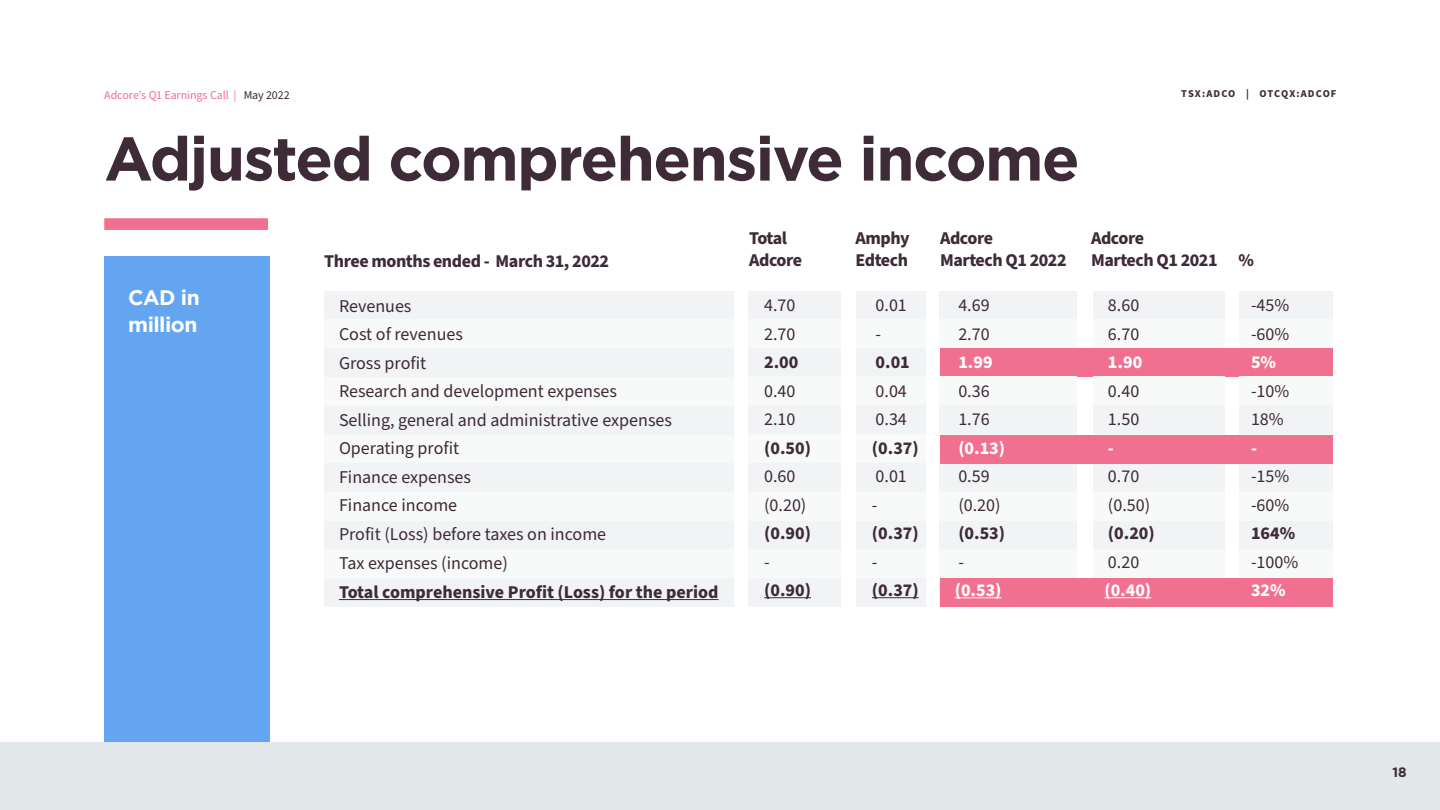
<style>
.page{position:relative;width:1440px;height:810px;background:#fff}
.page>*{position:absolute;margin:0;border:0;box-sizing:border-box;transform-origin:0 0}
.t1{font:700 61.5px "Homepage Baukasten";letter-spacing:-.025em;color:#3e2b38}
.t2{font:700 21px/27px "Homepage Baukasten";letter-spacing:-.025em;color:#fff}
.t3{font:18px/28.5px "Source Sans Pro";color:#3e2b38}
.t4{font:700 18px/21.6px "Source Sans Pro";letter-spacing:-.025em;color:#3e2b38}
.t5{font:700 18px "Source Sans Pro";color:#3e2b38}
.t6{font:700 18px "Source Sans Pro";color:#fff}
.t7{font:700 13.5px "Homepage Baukasten";color:#3e2b38}
.t8{font:12px "Source Sans Pro";letter-spacing:-.01em;color:#f1708f}
.t9{font:700 10.5px "Source Sans Pro";letter-spacing:.095em;color:#3e2b38}
.s1{color:#3e2b38}
</style>
<div class="page">
<div style="left:0;top:742px;width:1440px;height:68px;background:#e2e7e9"></div>
<div style="left:104px;top:218px;width:164px;height:12px;background:#f1708f"></div>
<div style="left:324px;top:291px;width:409px;height:29px;background:#f1f3f4"></div>
<div style="left:324px;top:320px;width:409px;height:28px;background:#f8f9f9"></div>
<div style="left:324px;top:435px;width:409px;height:28px;background:#f8f9f9"></div>
<div style="left:324px;top:348px;width:409px;height:29px;background:#f1f3f4"></div>
<div style="left:324px;top:463px;width:409px;height:29px;background:#f1f3f4"></div>
<div style="left:324px;top:406px;width:409px;height:28px;background:#f1f3f4"></div>
<div style="left:324px;top:521px;width:409px;height:29px;background:#f1f3f4"></div>
<div style="left:324px;top:578px;width:409px;height:29px;background:#f1f3f4"></div>
<div style="left:324px;top:377px;width:409px;height:28px;background:#f8f9f9"></div>
<div style="left:324px;top:492px;width:409px;height:29px;background:#f8f9f9"></div>
<div style="left:324px;top:549px;width:409px;height:29px;background:#f8f9f9"></div>
<div style="left:748px;top:291px;width:93px;height:28px;background:#f1f3f4"></div>
<div style="left:856px;top:291px;width:70px;height:28px;background:#f1f3f4"></div>
<div style="left:748px;top:319px;width:93px;height:29px;background:#f8f9f9"></div>
<div style="left:856px;top:319px;width:70px;height:29px;background:#f8f9f9"></div>
<div style="left:748px;top:435px;width:93px;height:28px;background:#f8f9f9"></div>
<div style="left:856px;top:435px;width:70px;height:28px;background:#f8f9f9"></div>
<div style="left:748px;top:348px;width:93px;height:29px;background:#f1f3f4"></div>
<div style="left:856px;top:348px;width:70px;height:29px;background:#f1f3f4"></div>
<div style="left:748px;top:463px;width:93px;height:29px;background:#f1f3f4"></div>
<div style="left:856px;top:463px;width:70px;height:29px;background:#f1f3f4"></div>
<div style="left:748px;top:406px;width:93px;height:28px;background:#f1f3f4"></div>
<div style="left:856px;top:406px;width:70px;height:28px;background:#f1f3f4"></div>
<div style="left:748px;top:521px;width:93px;height:28px;background:#f1f3f4"></div>
<div style="left:856px;top:521px;width:70px;height:28px;background:#f1f3f4"></div>
<div style="left:748px;top:578px;width:93px;height:29px;background:#f1f3f4"></div>
<div style="left:856px;top:578px;width:70px;height:29px;background:#f1f3f4"></div>
<div style="left:748px;top:377px;width:93px;height:28px;background:#f8f9f9"></div>
<div style="left:856px;top:377px;width:70px;height:28px;background:#f8f9f9"></div>
<div style="left:748px;top:492px;width:93px;height:28px;background:#f8f9f9"></div>
<div style="left:856px;top:492px;width:70px;height:28px;background:#f8f9f9"></div>
<div style="left:748px;top:549px;width:93px;height:29px;background:#f8f9f9"></div>
<div style="left:856px;top:549px;width:70px;height:29px;background:#f8f9f9"></div>
<hr style="left:339px;top:599px;width:380px;height:1px;background:#3e2b38">
<hr style="left:764px;top:597px;width:47px;height:1px;background:#3e2b38">
<hr style="left:872px;top:597px;width:47px;height:1px;background:#3e2b38">
<div style="left:940px;top:291px;width:137px;height:28px;background:#f1f3f4"></div>
<div style="left:1093px;top:291px;width:131px;height:28px;background:#f1f3f4"></div>
<div style="left:1240px;top:291px;width:93px;height:28px;background:#f1f3f4"></div>
<div style="left:940px;top:319px;width:137px;height:29px;background:#f8f9f9"></div>
<div style="left:1093px;top:319px;width:131px;height:29px;background:#f8f9f9"></div>
<div style="left:1240px;top:319px;width:93px;height:29px;background:#f8f9f9"></div>
<div style="left:940px;top:348px;width:137px;height:29px;background:#f8f9f9"></div>
<div style="left:1093px;top:348px;width:131px;height:29px;background:#f8f9f9"></div>
<div style="left:1240px;top:348px;width:93px;height:29px;background:#f8f9f9"></div>
<div style="left:940px;top:463px;width:137px;height:29px;background:#f1f3f4"></div>
<div style="left:1093px;top:463px;width:131px;height:29px;background:#f1f3f4"></div>
<div style="left:1240px;top:463px;width:93px;height:29px;background:#f1f3f4"></div>
<div style="left:940px;top:348px;width:393px;height:28px;background:#f1708f"></div>
<div style="left:940px;top:435px;width:393px;height:29px;background:#f1708f"></div>
<div style="left:940px;top:406px;width:137px;height:28px;background:#f1f3f4"></div>
<div style="left:1093px;top:406px;width:131px;height:28px;background:#f1f3f4"></div>
<div style="left:1240px;top:406px;width:93px;height:28px;background:#f1f3f4"></div>
<div style="left:940px;top:521px;width:137px;height:28px;background:#f1f3f4"></div>
<div style="left:1093px;top:521px;width:131px;height:28px;background:#f1f3f4"></div>
<div style="left:1240px;top:521px;width:93px;height:28px;background:#f1f3f4"></div>
<div style="left:940px;top:377px;width:137px;height:28px;background:#f8f9f9"></div>
<div style="left:1093px;top:377px;width:131px;height:28px;background:#f8f9f9"></div>
<div style="left:1240px;top:377px;width:93px;height:28px;background:#f8f9f9"></div>
<div style="left:940px;top:492px;width:137px;height:28px;background:#f8f9f9"></div>
<div style="left:1093px;top:492px;width:131px;height:28px;background:#f8f9f9"></div>
<div style="left:1240px;top:492px;width:93px;height:28px;background:#f8f9f9"></div>
<div style="left:940px;top:549px;width:137px;height:29px;background:#f8f9f9"></div>
<div style="left:1093px;top:549px;width:131px;height:29px;background:#f8f9f9"></div>
<div style="left:940px;top:578px;width:393px;height:29px;background:#f1708f"></div>
<div style="left:1240px;top:549px;width:93px;height:29px;background:#f8f9f9"></div>
<hr style="left:955px;top:597px;width:47px;height:1px;background:#fff">
<hr style="left:1104px;top:597px;width:47px;height:1px;background:#fff">
<div style="left:104px;top:256px;width:166px;height:486px;background:#63a5f1"></div>
<p class="t8" style="left:104px;top:87px;width:187px">Adcore’s Q1 Earnings Call | <span class="s1">May 2022</span></p>
<h1 class="t1" style="left:104px;top:123px;width:977px">Adjusted comprehensive income</h1>
<p class="t9" style="left:1181px;top:87px;width:157px">TSX:ADCO | OTCQX:ADCOF</p>
<p class="t2" style="left:128px;top:283px;width:73px">CAD in million</p>
<p class="t4" style="left:324px;top:250px;width:286px">Three months ended - March 31, 2022</p>
<p class="t3" style="left:339px;top:292px;width:335px">Revenues<br>Cost of revenues<br>Gross profit<br>Research and development expenses<br>Selling, general and administrative expenses<br>Operating profit<br>Finance expenses<br>Finance income<br>Profit (Loss) before taxes on income<br>Tax expenses (income)</p>
<p class="t5" style="left:339px;top:580px;width:381px">Total comprehensive Profit (Loss) for the period</p>
<p class="t4" style="left:749px;top:228px;width:54px">Total<br>Adcore</p>
<p class="t3" style="left:764px;top:292px;width:33px">4.70<br>2.70</p>
<p class="t4" style="left:764px;top:352px;width:36px">2.00</p>
<p class="t3" style="left:764px;top:377px;width:33px">0.40<br>2.10</p>
<p class="t4" style="left:764px;top:438px;width:48px">(0.50)</p>
<p class="t3" style="left:764px;top:463px;width:44px">0.60 (0.20)</p>
<p class="t4" style="left:764px;top:523px;width:48px">(0.90)</p>
<p class="t3" style="left:764px;top:548px;width:7px">-</p>
<p class="t4" style="left:764px;top:580px;width:48px">(0.90)</p>
<p class="t4" style="left:856px;top:228px;width:56px">Amphy<br>Edtech</p>
<p class="t3" style="left:876px;top:292px;width:33px">0.01 -</p>
<p class="t4" style="left:876px;top:352px;width:36px">0.01</p>
<p class="t3" style="left:876px;top:377px;width:33px">0.04<br>0.34</p>
<p class="t4" style="left:872px;top:438px;width:48px">(0.37)</p>
<p class="t3" style="left:872px;top:463px;width:36px">0.01 -</p>
<p class="t4" style="left:872px;top:523px;width:48px">(0.37)</p>
<p class="t3" style="left:872px;top:548px;width:7px">-</p>
<p class="t4" style="left:872px;top:580px;width:48px">(0.37)</p>
<p class="t4" style="left:940px;top:228px;width:128px">Adcore<br>Martech Q1 2022</p>
<p class="t4" style="left:1091px;top:228px;width:164px">Adcore<br>Martech Q1 2021 %</p>
<p class="t3" style="left:958px;top:292px;width:33px">4.69<br>2.70</p>
<p class="t6" style="left:958px;top:350px;width:36px">1.99</p>
<p class="t3" style="left:958px;top:377px;width:33px">0.36<br>1.76</p>
<p class="t6" style="left:958px;top:436px;width:48px">(0.13)</p>
<p class="t3" style="left:958px;top:463px;width:44px">0.59 (0.20)</p>
<p class="t4" style="left:958px;top:523px;width:48px">(0.53)</p>
<p class="t3" style="left:958px;top:548px;width:7px">-</p>
<p class="t6" style="left:955px;top:578px;width:48px">(0.53)</p>
<p class="t3" style="left:1108px;top:292px;width:33px">8.60<br>6.70</p>
<p class="t6" style="left:1108px;top:350px;width:36px">1.90</p>
<p class="t3" style="left:1108px;top:377px;width:33px">0.40<br>1.50</p>
<p class="t6" style="left:1108px;top:436px;width:8px">-</p>
<p class="t3" style="left:1108px;top:463px;width:44px">0.70 (0.50)</p>
<p class="t4" style="left:1108px;top:523px;width:48px">(0.20)</p>
<p class="t3" style="left:1108px;top:548px;width:33px">0.20</p>
<p class="t6" style="left:1104px;top:578px;width:48px">(0.40)</p>
<p class="t3" style="left:1251px;top:292px;width:40px">-45% -60%</p>
<p class="t6" style="left:1251px;top:350px;width:27px">5%</p>
<p class="t3" style="left:1251px;top:377px;width:40px">-10%<br>18%</p>
<p class="t6" style="left:1251px;top:436px;width:8px">-</p>
<p class="t3" style="left:1251px;top:463px;width:40px">-15% -60%</p>
<p class="t4" style="left:1251px;top:523px;width:46px">164%</p>
<p class="t3" style="left:1251px;top:548px;width:49px">-100%</p>
<p class="t6" style="left:1251px;top:578px;width:36px">32%</p>
<p class="t7" style="left:1392px;top:765px;width:16px">18</p>
</div>
